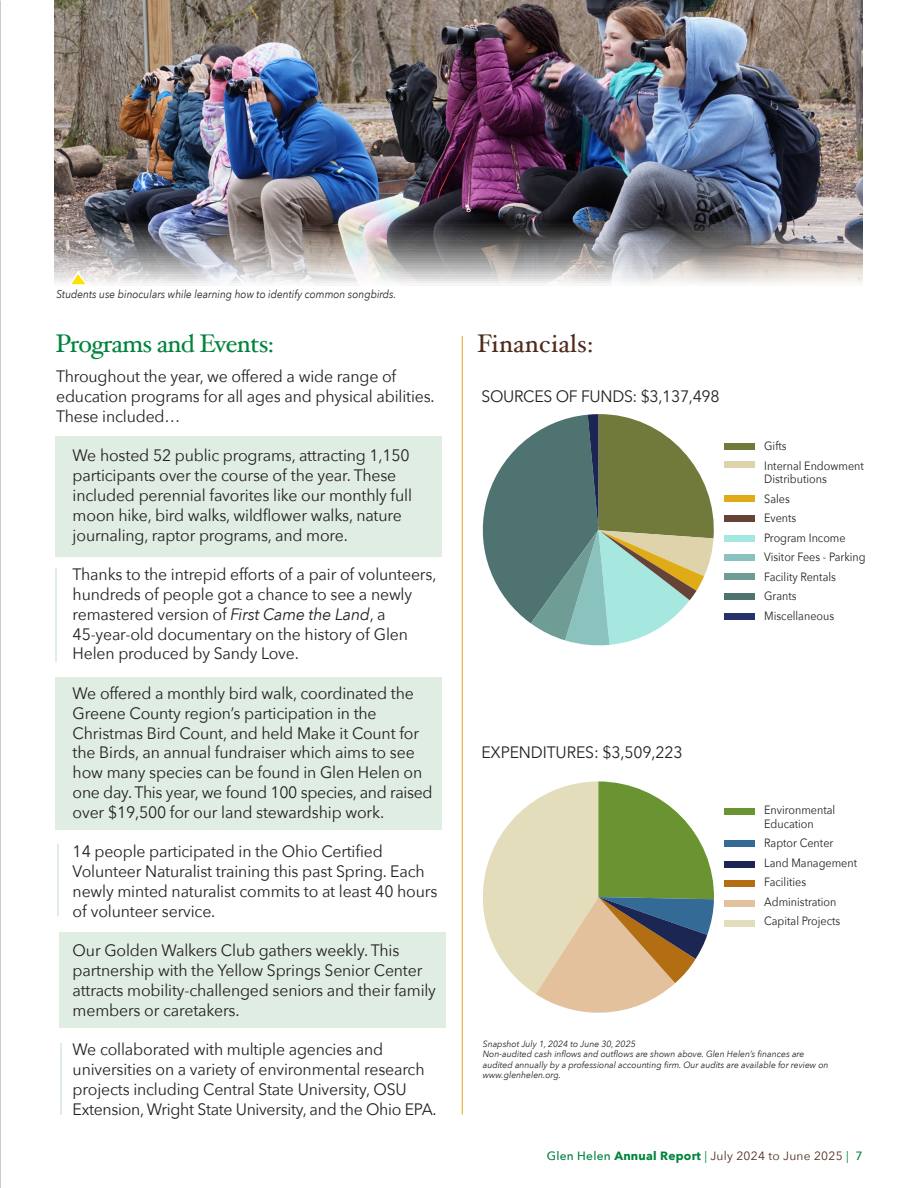
<style>
.page{position:relative;width:918px;height:1188px;background:#fff}
.page>*{position:absolute;margin:0;border:0;box-sizing:border-box;transform-origin:0 0}
.t1{font:25.5px "Hoefler Text";letter-spacing:-.03em;color:#00843d}
.t2{font:25.5px "Hoefler Text";letter-spacing:.01em;color:#4f2b1c}
.t3{font:16.5px/19.8px "Avenir Next";letter-spacing:-.01em;color:#231f20;scale:.96 1}
.t4{font:12px/13.5px "Avenir Next";color:#231f20;scale:.9 1}
.t5{font:12px "Avenir Next";letter-spacing:.02em;color:#4f2b1c}
.t6{font:italic 11.25px "Avenir Next";color:#231f20;scale:.9 1}
.t7{font:italic 9px "Avenir Next";color:#231f20;scale:.96 1}
.s1{font-style:italic}
.s2{font-weight:500;color:#00843d}
.s3{font-weight:700;color:#00843d}
.s4{color:#00843d}
</style>
<div class="page">
<div style="left:59px;top:932px;width:386px;height:96px;background:#e0ede2"></div>
<hr style="left:0;top:0;width:2px;height:1188px;background:#231f20;opacity:.51">
<img style="left:0;top:0;width:1px;height:657px">
<div style="left:55px;top:677px;width:387px;height:153px;background:#e0ede2"></div>
<div style="left:55px;top:436px;width:387px;height:120px;background:#e0ede2"></div>
<hr style="left:55px;top:569px;width:2px;height:93px;background:#e0ede2">
<hr style="left:462px;top:336px;width:1px;height:778px;background:#dfac18">
<img style="left:54px;top:0;width:809px;height:283px">
<hr style="left:57px;top:844px;width:2px;height:72px;background:#e0ede2">
<hr style="left:60px;top:1043px;width:2px;height:71px;background:#e0ede2">
<svg style="left:67px;top:270px;width:23px;height:15px"></svg>
<svg style="left:482px;top:414px;width:232px;height:232px"></svg>
<svg style="left:482px;top:781px;width:232px;height:232px"></svg>
<div style="left:724px;top:443px;width:30px;height:6px;background:#727a3b"></div>
<div style="left:724px;top:461px;width:30px;height:7px;background:#ded3ab"></div>
<div style="left:724px;top:496px;width:30px;height:6px;background:#dfac18"></div>
<div style="left:724px;top:515px;width:30px;height:7px;background:#654336"></div>
<div style="left:724px;top:535px;width:30px;height:6px;background:#a3e8e0"></div>
<div style="left:724px;top:554px;width:30px;height:7px;background:#8ac2bd"></div>
<div style="left:724px;top:574px;width:30px;height:6px;background:#709c96"></div>
<div style="left:724px;top:593px;width:30px;height:7px;background:#4f7370"></div>
<div style="left:724px;top:613px;width:30px;height:6px;background:#26336b"></div>
<div style="left:724px;top:808px;width:30px;height:7px;background:#6a9331"></div>
<div style="left:724px;top:840px;width:30px;height:7px;background:#336b96"></div>
<div style="left:724px;top:861px;width:30px;height:7px;background:#1c2652"></div>
<div style="left:724px;top:881px;width:30px;height:6px;background:#b36e14"></div>
<div style="left:724px;top:900px;width:30px;height:7px;background:#e2c19c"></div>
<div style="left:724px;top:920px;width:30px;height:6px;background:#e4ddbb"></div>
<p class="t6" style="left:57px;top:284px;width:379px">Students use binoculars while learning how to identify common songbirds.</p>
<p class="t1" style="left:55px;top:328px;width:220px">Programs and Events:</p>
<p class="t3" style="left:56px;top:366px;width:396px">Throughout the year, we offered a wide range of education programs for all ages and physical abilities.<br>These included…</p>
<p class="t3" style="left:73px;top:445px;width:355px">We hosted 52 public programs, attracting 1,150 participants over the course of the year. These included perennial favorites like our monthly full moon hike, bird walks, wildflower walks, nature journaling, raptor programs, and more.</p>
<p class="t3" style="left:73px;top:564px;width:380px">Thanks to the intrepid efforts of a pair of volunteers, hundreds of people got a chance to see a newly remastered version of <span class="s1">First Came the Land</span>, a 45-year-old documentary on the history of Glen Helen produced by Sandy Love.</p>
<p class="t3" style="left:73px;top:683px;width:357px">We offered a monthly bird walk, coordinated the<br>Greene County region’s participation in the</p>
<p class="t3" style="left:73px;top:722px;width:377px">Christmas Bird Count, and held Make it Count for the Birds, an annual fundraiser which aims to see how many species can be found in Glen Helen on one day. This year, we found 100 species, and raised over $19,500 for our land stewardship work.</p>
<p class="t3" style="left:73px;top:841px;width:381px">14 people participated in the Ohio Certified Volunteer Naturalist training this past Spring. Each newly minted naturalist commits to at least 40 hours of volunteer service.</p>
<p class="t3" style="left:73px;top:940px;width:380px">Our Golden Walkers Club gathers weekly. This partnership with the Yellow Springs Senior Center attracts mobility-challenged seniors and their family members or caretakers.</p>
<p class="t3" style="left:73px;top:1039px;width:325px">We collaborated with multiple agencies and</p>
<p class="t3" style="left:73px;top:1059px;width:381px">universities on a variety of environmental research projects including Central State University, OSU<br>Extension, Wright State University, and the Ohio EPA.</p>
<p class="t2" style="left:477px;top:328px;width:118px">Financials:</p>
<p class="t3" style="left:481px;top:386px;width:250px">SOURCES OF FUNDS: $3,137,498</p>
<p class="t4" style="left:764px;top:439px;width:26px">Gifts</p>
<p class="t4" style="left:764px;top:458px;width:112px">Internal Endowment</p>
<p class="t4" style="left:764px;top:472px;width:71px">Distributions</p>
<p class="t4" style="left:764px;top:491px;width:30px">Sales</p>
<p class="t4" style="left:764px;top:511px;width:37px">Events</p>
<p class="t4" style="left:764px;top:530px;width:92px">Program Income</p>
<p class="t4" style="left:764px;top:550px;width:114px">Visitor Fees - Parking</p>
<p class="t4" style="left:764px;top:569px;width:81px">Facility Rentals</p>
<p class="t4" style="left:764px;top:589px;width:38px">Grants</p>
<p class="t4" style="left:764px;top:608px;width:79px">Miscellaneous</p>
<p class="t3" style="left:481px;top:742px;width:211px">EXPENDITURES: $3,509,223</p>
<p class="t4" style="left:764px;top:803px;width:81px">Environmental<br>Education</p>
<p class="t4" style="left:764px;top:836px;width:78px">Raptor Center</p>
<p class="t4" style="left:764px;top:856px;width:105px">Land Management</p>
<p class="t4" style="left:764px;top:875px;width:48px">Facilities</p>
<p class="t4" style="left:764px;top:895px;width:82px">Administration</p>
<p class="t4" style="left:764px;top:914px;width:86px">Capital Projects</p>
<p class="t7" style="left:483px;top:1036px;width:161px">Snapshot July 1, 2024 to June 30, 2025</p>
<p class="t7" style="left:483px;top:1047px;width:337px">Non-audited cash inflows and outflows are shown above. Glen Helen’s finances are</p>
<p class="t7" style="left:483px;top:1057px;width:362px">audited annually by a professional accounting firm. Our audits are available for review on</p>
<p class="t7" style="left:483px;top:1068px;width:83px">www.glenhelen.org.</p>
<p class="t5" style="left:547px;top:1145px;width:317px"><span class="s2">Glen Helen</span> <span class="s3">Annual Report</span> <span class="s4">|</span> July 2024 to June 2025 <span class="s4">|</span> <span class="s2">7</span></p>
</div>
